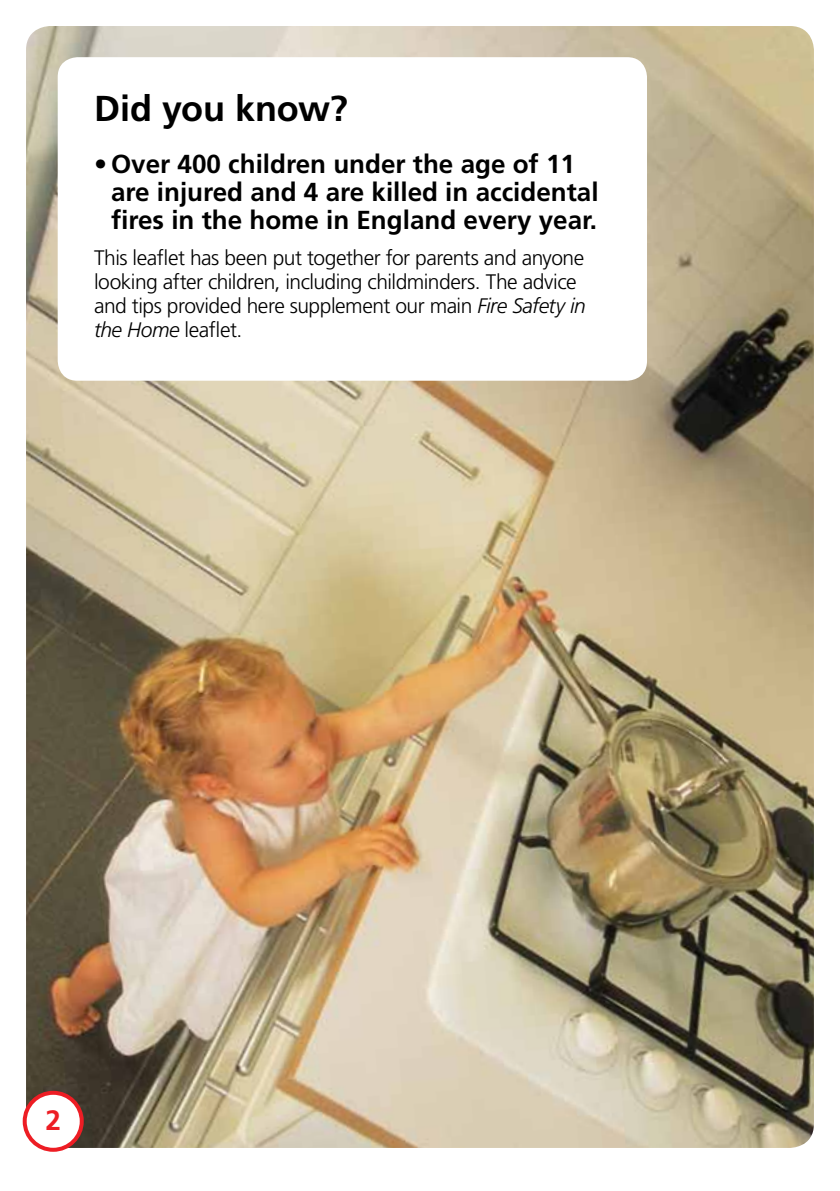
<style>
.page{position:relative;width:840px;height:1191px;background:#fff}
.page>*{position:absolute;margin:0;border:0;box-sizing:border-box;transform-origin:0 0}
.t1{font:700 36px "Frutiger";letter-spacing:-.005em;color:#000}
.t2{font:700 28px "Frutiger";color:#ed1d24}
.body_copy{font:700 26px/28px "Frutiger";color:#000}
.t3{font:300 21px/24px "Frutiger";letter-spacing:-.025em;color:#000}
.s1{font-style:italic}
</style>
<div class="page">
<img style="left:26px;top:26px;width:787px;height:1122px">
<div style="left:58px;top:57px;width:588px;height:324px;background:#fff;border-radius:20px"></div>
<div style="left:25px;top:1092px;width:57px;height:57px;background:#fff;border-radius:50%"></div>
<div style="left:23px;top:1090px;width:61px;height:61px;border:4px solid #ed1d24;border-radius:50%"></div>
<p class="t1" style="left:94px;top:87px;width:255px">Did you know?</p>
<p class="body_copy" style="left:111px;top:149px;width:489px;text-indent:-17px">• Over 400 children under the age of 11 are injured and 4 are killed in accidental fires in the home in England every year.</p>
<p class="t3" style="left:94px;top:245px;width:493px">This leaflet has been put together for parents and anyone looking after children, including childminders. The advice and tips provided here supplement our main <span class="s1">Fire Safety in the Home</span> leaflet.</p>
<h2 class="t2" style="left:45px;top:1103px;width:17px">2</h2>
</div>
